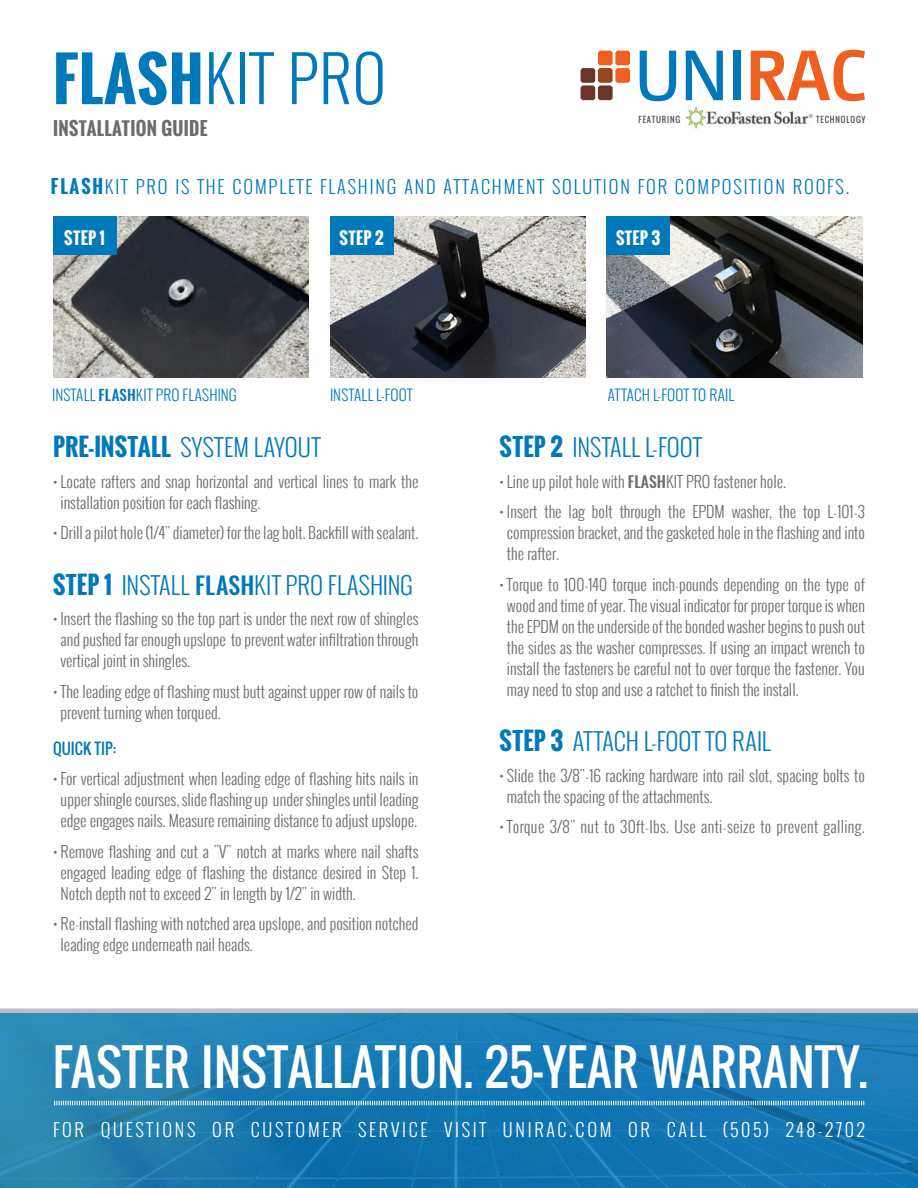
<style>
.page{position:relative;width:918px;height:1188px;background:#fff}
.page>*{position:absolute;margin:0;border:0;box-sizing:border-box;transform-origin:0 0}
.t1{font:300 61.8px "Oswald";letter-spacing:.02em;color:#0079ba}
.t2{font:48px "Oswald";letter-spacing:.005em;color:#fff}
.t3{font:300 24px "Oswald";letter-spacing:.005em;color:#0079ba}
.t4{font:300 18px "Oswald";letter-spacing:.105em;color:#0079ba}
.t5{font:300 18px "Oswald";letter-spacing:.15em;color:#fff}
.t6{font:700 18px "Oswald";letter-spacing:.02em;color:#6b6d6d}
.t7{font:700 16.5px "Oswald";letter-spacing:.015em;color:#fff}
.t8{font:300 15.75px/21px "Oswald";color:#6b6d6d}
.t9{font:300 15.75px "Oswald";letter-spacing:.02em;color:#6b6d6d}
.t10{font:300 15px "Oswald";letter-spacing:.015em;color:#0079ba}
.t11{font:15px "Oswald";color:#0079ba}
.t12{font:8.1px "Oswald";letter-spacing:.1em;color:#4f5052}
.s1{font-weight:700;font-size:58.8px}
.s2{font-weight:700}
.s3{font-weight:500}
</style>
<div class="page">
<svg style="left:0;top:1013px;width:918px;height:175px;background:#1a7bb3"></svg>
<div style="left:0;top:1008px;width:918px;height:5px;background:#c0c1c2"></div>
<svg style="left:54px;top:1100px;width:811px;height:6px;background:#64a5cb"></svg>
<img style="left:53px;top:216px;width:256px;height:161px">
<img style="left:330px;top:216px;width:255px;height:161px">
<img style="left:607px;top:216px;width:255px;height:161px">
<div style="left:53px;top:216px;width:63px;height:39px;background:#0079ba"></div>
<div style="left:330px;top:216px;width:63px;height:39px;background:#0079ba"></div>
<div style="left:607px;top:216px;width:63px;height:39px;background:#0079ba"></div>
<svg style="left:640px;top:51px;width:36px;height:50px"></svg>
<svg style="left:686px;top:51px;width:37px;height:49px"></svg>
<div style="left:733px;top:51px;width:7px;height:49px;background:#0079ba"></div>
<svg style="left:751px;top:50px;width:114px;height:51px"></svg>
<svg style="left:581px;top:51px;width:49px;height:49px"></svg>
<img style="left:685px;top:105px;width:129px;height:24px">
<h1 class="t1" style="left:53px;top:33px;width:334px"><span class="s1">FLASH</span>KIT PRO</h1>
<p class="t6" style="left:53px;top:115px;width:156px">INSTALLATION GUIDE</p>
<p class="t12" style="left:639px;top:113px;width:43px">FEATURING</p>
<p class="t12" style="left:816px;top:113px;width:51px">TECHNOLOGY</p>
<p class="t4" style="left:51px;top:174px;width:800px"><span class="s2">FLASH</span>KIT PRO IS THE COMPLETE FLASHING AND ATTACHMENT SOLUTION FOR COMPOSITION ROOFS.</p>
<p class="t7" style="left:64px;top:226px;width:42px">STEP 1</p>
<p class="t7" style="left:340px;top:226px;width:46px">STEP 2</p>
<p class="t7" style="left:616px;top:226px;width:46px">STEP 3</p>
<p class="t10" style="left:52px;top:383px;width:186px">INSTALL <span class="s3">FLASH</span>KIT PRO FLASHING</p>
<p class="t10" style="left:330px;top:383px;width:84px">INSTALL L-FOOT</p>
<p class="t10" style="left:608px;top:383px;width:128px">ATTACH L-FOOT TO RAIL</p>
<h3 class="t3" style="left:53px;top:430px;width:269px"><span class="s2">PRE-INSTALL</span> SYSTEM LAYOUT</h3>
<p class="t8" style="left:61px;top:471px;width:359px;text-indent:-7px">• Locate rafters and snap horizontal and vertical lines to mark the installation position for each flashing.</p>
<p class="t8" style="left:53px;top:522px;width:367px">• Drill a pilot hole (1/4" diameter) for the lag bolt. Backfill with sealant.</p>
<h3 class="t3" style="left:53px;top:568px;width:361px"><span class="s2">STEP 1</span> INSTALL <span class="s3">FLASH</span>KIT PRO FLASHING</h3>
<p class="t8" style="left:61px;top:608px;width:359px;text-align:justify;text-indent:-7px">• Insert the flashing so the top part is under the next row of shingles and pushed far enough upslope to prevent water infiltration through vertical joint in shingles.</p>
<p class="t8" style="left:61px;top:681px;width:359px;text-indent:-7px">• The leading edge of flashing must butt against upper row of nails to prevent turning when torqued.</p>
<p class="t11" style="left:53px;top:737px;width:65px">QUICK TIP:</p>
<p class="t8" style="left:53px;top:768px;width:367px;text-align:center">• For vertical adjustment when leading edge of flashing hits nails in upper shingle courses, slide flashing up under shingles until leading edge engages nails. Measure remaining distance to adjust upslope.</p>
<p class="t8" style="left:61px;top:841px;width:359px;text-align:justify;text-indent:-7px">• Remove flashing and cut a "V" notch at marks where nail shafts engaged leading edge of flashing the distance desired in Step 1.<br>Notch depth not to exceed 2" in length by 1/2" in width.</p>
<p class="t8" style="left:61px;top:913px;width:359px;text-indent:-7px">• Re-install flashing with notched area upslope, and position notched leading edge underneath nail heads.</p>
<h3 class="t3" style="left:500px;top:430px;width:204px"><span class="s2">STEP 2</span> INSTALL L-FOOT</h3>
<p class="t8" style="left:500px;top:471px;width:288px">• Line up pilot hole with <span class="s3">FLASH</span>KIT PRO fastener hole.</p>
<p class="t8" style="left:507px;top:501px;width:359px;text-align:justify;text-indent:-7px">• Insert the lag bolt through the EPDM washer, the top L-101-3 compression bracket, and the gasketed hole in the flashing and into the rafter.</p>
<p class="t8" style="left:507px;top:574px;width:359px;text-align:justify;text-indent:-7px">• Torque to 100-140 torque inch-pounds depending on the type of wood and time of year. The visual indicator for proper torque is when the EPDM on the underside of the bonded washer begins to push out the sides as the washer compresses. If using an impact wrench to install the fasteners be careful not to over torque the fastener. You may need to stop and use a ratchet to finish the install.</p>
<h3 class="t3" style="left:500px;top:724px;width:273px"><span class="s2">STEP 3</span> ATTACH L-FOOT TO RAIL</h3>
<p class="t8" style="left:507px;top:765px;width:359px;text-indent:-7px">• Slide the 3/8"-16 racking hardware into rail slot, spacing bolts to match the spacing of the attachments.</p>
<p class="t9" style="left:500px;top:815px;width:367px">• Torque 3/8" nut to 30ft-lbs. Use anti-seize to prevent galling.</p>
<h2 class="t2" style="left:53px;top:1031px;width:817px">FASTER INSTALLATION. 25-YEAR WARRANTY.</h2>
<p class="t5" style="left:53px;top:1116px;width:813px">FOR QUESTIONS OR CUSTOMER SERVICE VISIT UNIRAC.COM OR CALL (505) 248-2702</p>
</div>
